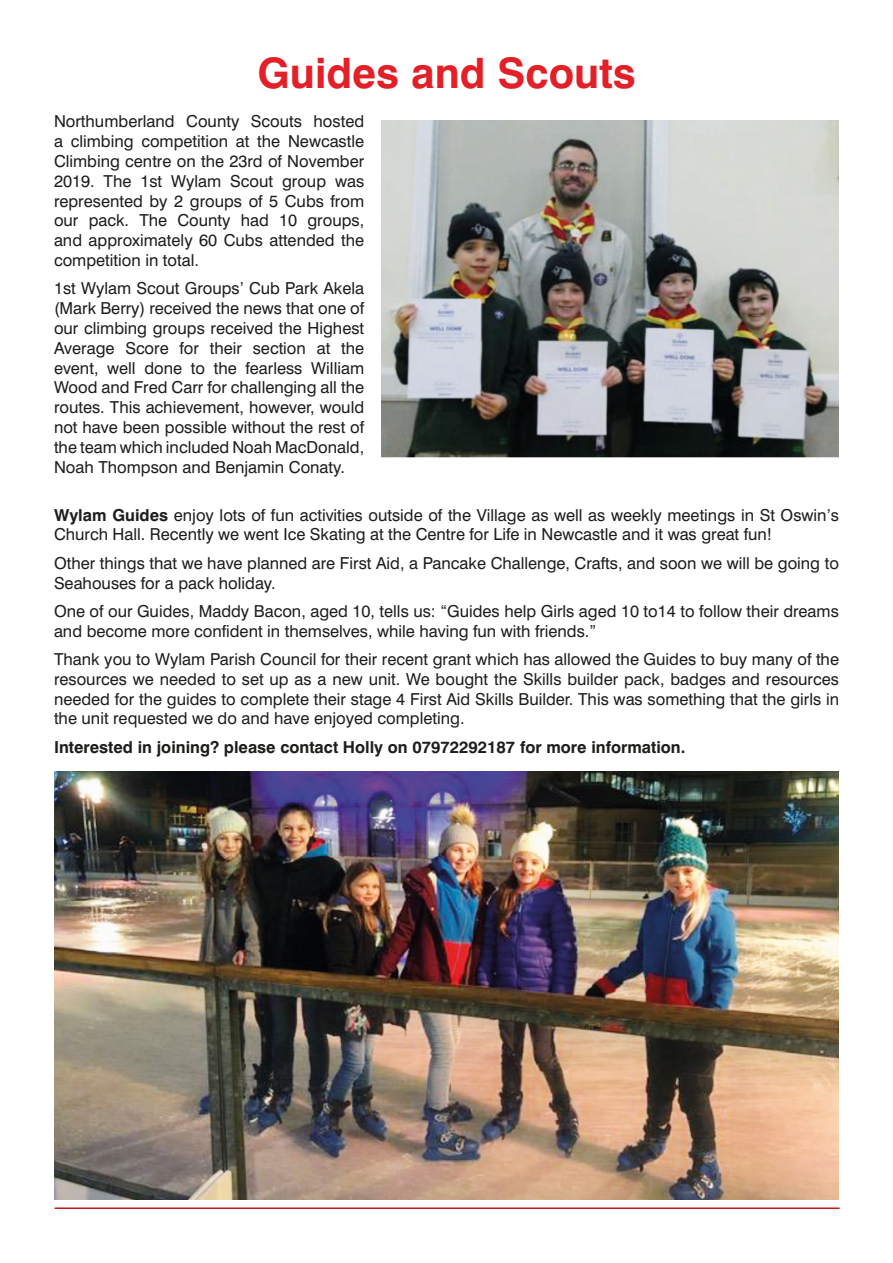
<style>
.page{position:relative;width:893px;height:1263px;background:#fff}
.page>*{position:absolute;margin:0;border:0;box-sizing:border-box;transform-origin:0 0}
.t1{font:700 42px "Swiss 721 BT";color:#e32027}
.t2{font:16.5px/19.8px "Swiss 721 BT";color:#1d1d1b;text-align:justify}
.t3{font:700 16.5px "Swiss 721 BT";color:#1d1d1b}
.s1{font-weight:700}
</style>
<div class="page">
<img style="left:381px;top:120px;width:458px;height:338px">
<img style="left:55px;top:772px;width:784px;height:427px">
<hr style="left:55px;top:1207px;width:785px;height:2px;background:#c21818">
<h1 class="t1" style="left:257px;top:47px;width:380px">Guides and Scouts</h1>
<p class="t2" style="left:54px;top:112px;width:312px">Northumberland County Scouts hosted a climbing competition at the Newcastle Climbing centre on the 23rd of November 2019. The 1st Wylam Scout group was represented by 2 groups of 5 Cubs from our pack. The County had 10 groups, and approximately 60 Cubs attended the competition in total.</p>
<p class="t2" style="left:54px;top:278px;width:312px">1st Wylam Scout Groups’ Cub Park Akela (Mark Berry) received the news that one of our climbing groups received the Highest Average Score for their section at the event, well done to the fearless William Wood and Fred Carr for challenging all the routes. This achievement, however, would not have been possible without the rest of the team which included Noah MacDonald, Noah Thompson and Benjamin Conaty.</p>
<p class="t2" style="left:54px;top:505px;width:786px"><span class="s1">Wylam Guides</span> enjoy lots of fun activities outside of the Village as well as weekly meetings in St Oswin’s<br>Church Hall. Recently we went Ice Skating at the Centre for Life in Newcastle and it was great fun!</p>
<p class="t2" style="left:54px;top:553px;width:786px">Other things that we have planned are First Aid, a Pancake Challenge, Crafts, and soon we will be going to<br>Seahouses for a pack holiday.</p>
<p class="t2" style="left:54px;top:601px;width:786px">One of our Guides, Maddy Bacon, aged 10, tells us: “Guides help Girls aged 10 to14 to follow their dreams and become more confident in themselves, while having fun with friends.”</p>
<p class="t2" style="left:54px;top:649px;width:787px">Thank you to Wylam Parish Council for their recent grant which has allowed the Guides to buy many of the resources we needed to set up as a new unit. We bought the Skills builder pack, badges and resources needed for the guides to complete their stage 4 First Aid Skills Builder. This was something that the girls in the unit requested we do and have enjoyed completing.</p>
<p class="t3" style="left:54px;top:737px;width:633px">Interested in joining? please contact Holly on 07972292187 for more information.</p>
</div>
